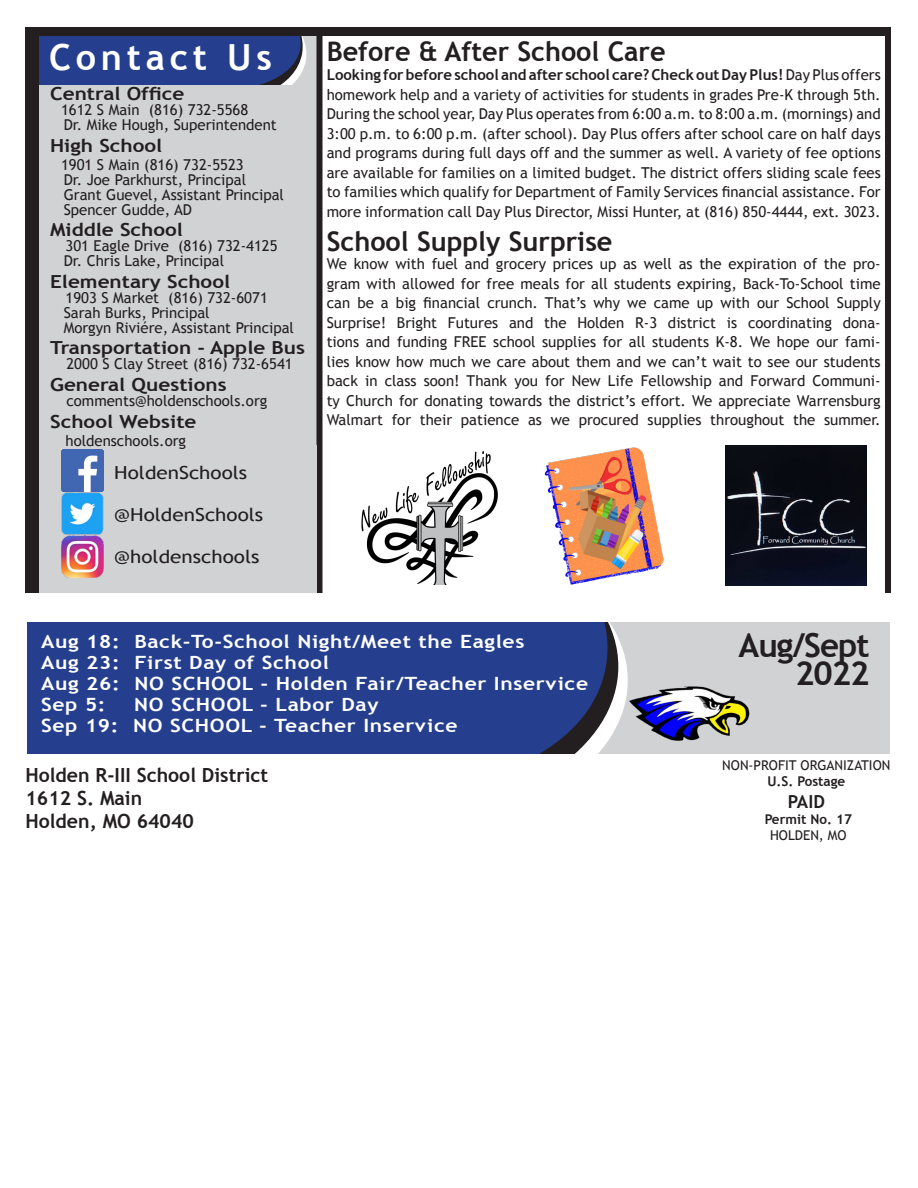
<style>
.page{position:relative;width:918px;height:1188px;background:#fff}
.page>*{position:absolute;margin:0;border:0;box-sizing:border-box;transform-origin:0 0}
.t1{font:700 36px "Trebuchet MS";letter-spacing:.13em;color:#fff}
.t2{font:700 33px "Trebuchet MS";letter-spacing:-.03em;color:#231f20}
.t3{font:700 27px "Trebuchet MS";color:#231f20}
.t4{font:700 19.5px "Trebuchet MS";color:#231f20}
.t5{font:700 18.3px "Trebuchet MS";letter-spacing:.03em;color:#fff;scale:1.15 1}
.t6{font:700 18px "Trebuchet MS";color:#231f20;scale:1.15 1}
.t7{font:18px "Trebuchet MS";color:#231f20;scale:1.15 1}
.t8{font:700 18px "Trebuchet MS";color:#231f20}
.t9{font:15px/19.5px "Trebuchet MS";color:#231f20}
.t10{font:13.5px "Trebuchet MS";color:#231f20}
.t11{font:700 13.5px "Trebuchet MS";color:#231f20}
.s1{font-weight:700}
</style>
<div class="page">
<div style="left:885px;top:27px;width:6px;height:567px;background:#231f20"></div>
<div style="left:0;top:36px;width:187px;height:52px;background:#253f8e"></div>
<svg style="left:187px;top:36px;width:129px;height:49px;background:#3f5494"></svg>
<div style="left:24px;top:27px;width:15px;height:567px;background:#231f20"></div>
<div style="left:27px;top:27px;width:864px;height:9px;background:#231f20"></div>
<div style="left:0;top:0;width:25px;height:606px;background:#fff"></div>
<div style="left:39px;top:85px;width:277px;height:361px;background:#d1d2d4"></div>
<div style="left:28px;top:622px;width:862px;height:132px;background:#d1d2d4"></div>
<div style="left:27px;top:622px;width:420px;height:166px;background:#253f8e"></div>
<svg style="left:445px;top:622px;width:183px;height:133px;background:#3b4f8e"></svg>
<div style="left:26px;top:755px;width:864px;height:406px;background:#fff"></div>
<div style="left:316px;top:32px;width:6px;height:562px;background:#231f20"></div>
<div style="left:39px;top:446px;width:277px;height:148px;background:#d1d2d4"></div>
<div style="left:25px;top:593px;width:866px;height:29px;background:#fff"></div>
<img style="left:62px;top:449px;width:41px;height:42px">
<img style="left:62px;top:493px;width:41px;height:41px">
<img style="left:62px;top:536px;width:41px;height:42px">
<img style="left:629px;top:686px;width:121px;height:55px">
<img style="left:725px;top:446px;width:141px;height:140px">
<img style="left:361px;top:451px;width:137px;height:133px">
<img style="left:544px;top:447px;width:120px;height:138px">
<p class="t1" style="left:49px;top:35px;width:224px">Contact Us</p>
<p class="t6" style="left:50px;top:82px;width:118px">Central Office</p>
<p class="t9" style="left:61px;top:102px;width:217px;line-height:15px">1612 S Main (816) 732-5568<br>Dr. Mike Hough, Superintendent</p>
<p class="t6" style="left:50px;top:134px;width:99px">High School</p>
<p class="t9" style="left:61px;top:157px;width:225px;line-height:15px">1901 S Main (816) 732-5523<br>Dr. Joe Parkhurst, Principal<br>Grant Guevel, Assistant Principal<br>Spencer Gudde, AD</p>
<p class="t6" style="left:50px;top:218px;width:117px">Middle School</p>
<p class="t9" style="left:66px;top:236px;width:214px">301 Eagle Drive (816) 732-4125</p>
<p class="t9" style="left:64px;top:251px;width:162px">Dr. Chris Lake, Principal</p>
<p class="t6" style="left:50px;top:270px;width:158px">Elementary School</p>
<p class="t9" style="left:66px;top:288px;width:204px">1903 S Market (816) 732-6071</p>
<p class="t9" style="left:64px;top:303px;width:148px">Sarah Burks, Principal</p>
<p class="t9" style="left:64px;top:318px;width:232px">Morgyn Riviére, Assistant Principal</p>
<p class="t6" style="left:50px;top:337px;width:223px">Transportation - Apple Bus</p>
<p class="t9" style="left:66px;top:354px;width:228px">2000 S Clay Street (816) 732-6541</p>
<p class="t6" style="left:50px;top:373px;width:155px">General Questions</p>
<p class="t9" style="left:66px;top:391px;width:202px">comments@holdenschools.org</p>
<p class="t6" style="left:50px;top:410px;width:129px">School Website</p>
<p class="t9" style="left:66px;top:431px;width:122px">holdenschools.org</p>
<p class="t7" style="left:114px;top:463px;width:117px">HoldenSchools</p>
<p class="t7" style="left:114px;top:505px;width:131px">@HoldenSchools</p>
<p class="t7" style="left:114px;top:547px;width:128px">@holdenschools</p>
<p class="t3" style="left:327px;top:35px;width:340px">Before &amp; After School Care</p>
<p class="t9" style="left:327px;top:65px;width:556px;text-align:justify"><span class="s1">Looking for before school and after school care? Check out Day Plus!</span> Day Plus offers homework help and a variety of activities for students in grades Pre-K through 5th.<br>During the school year, Day Plus operates from 6:00 a.m. to 8:00 a.m. (mornings) and 3:00 p.m. to 6:00 p.m. (after school). Day Plus offers after school care on half days and programs during full days off and the summer as well. A variety of fee options are available for families on a limited budget. The district offers sliding scale fees to families which qualify for Department of Family Services financial assistance. For more information call Day Plus Director, Missi Hunter, at (816) 850-4444, ext. 3023.</p>
<p class="t9" style="left:327px;top:254px;width:556px;text-align:justify">We know with fuel and grocery prices up as well as the expiration of the pro&shy;gram with allowed for free meals for all students expiring, Back-To-School time can be a big financial crunch. That’s why we came up with our School Supply Surprise! Bright Futures and the Holden R-3 district is coordinating dona&shy;tions and funding FREE school supplies for all students K-8. We hope our fami&shy;lies know how much we care about them and we can’t wait to see our students back in class soon! Thank you for New Life Fellowship and Forward Communi&shy;ty Church for donating towards the district’s effort. We appreciate Warrensburg Walmart for their patience as we procured supplies throughout the summer.</p>
<p class="t3" style="left:327px;top:225px;width:287px">School Supply Surprise</p>
<p class="t5" style="left:41px;top:630px;width:422px">Aug 18: Back-To-School Night/Meet the Eagles</p>
<p class="t5" style="left:41px;top:651px;width:252px">Aug 23: First Day of School</p>
<p class="t5" style="left:41px;top:672px;width:477px">Aug 26: NO SCHOOL - Holden Fair/Teacher Inservice</p>
<p class="t5" style="left:41px;top:693px;width:58px">Sep 5:</p>
<p class="t5" style="left:134px;top:693px;width:214px">NO SCHOOL - Labor Day</p>
<p class="t5" style="left:41px;top:714px;width:364px">Sep 19: NO SCHOOL - Teacher Inservice</p>
<p class="t4" style="left:26px;top:762px;width:244px">Holden R-III School District</p>
<p class="t4" style="left:26px;top:786px;width:118px">1612 S. Main</p>
<p class="t4" style="left:26px;top:809px;width:170px">Holden, MO 64040</p>
<p class="t2" style="left:738px;top:625px;width:133px">Aug/Sept</p>
<p class="t2" style="left:795px;top:653px;width:76px">2022</p>
<p class="t10" style="left:722px;top:757px;width:170px">NON-PROFIT ORGANIZATION</p>
<p class="t11" style="left:767px;top:773px;width:79px">U.S. Postage</p>
<p class="t8" style="left:788px;top:790px;width:39px">PAID</p>
<p class="t11" style="left:765px;top:811px;width:89px">Permit No. 17</p>
<p class="t10" style="left:770px;top:827px;width:78px">HOLDEN, MO</p>
</div>
